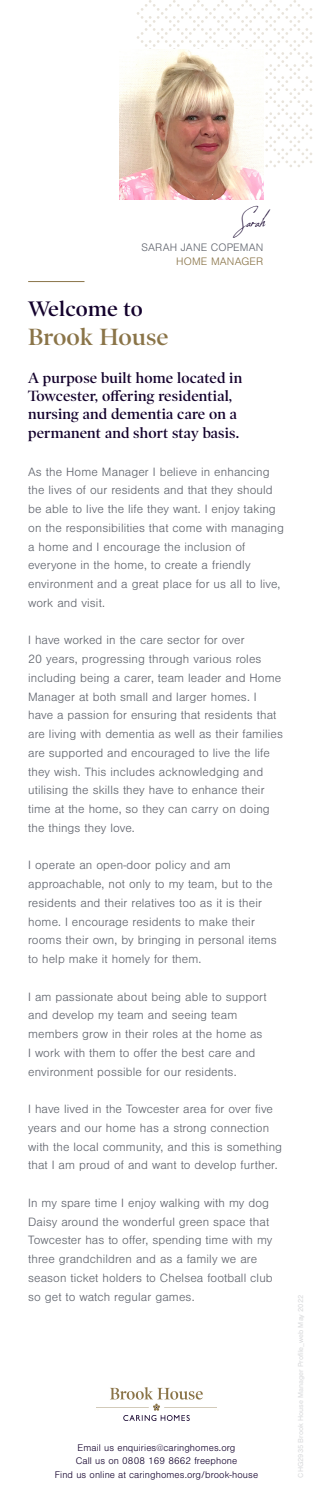
<style>
.page{position:relative;width:313px;height:1500px;background:#fff}
.page>*{position:absolute;margin:0;border:0;box-sizing:border-box;transform-origin:0 0}
.t1{font:600 23.75px "Poynter OS Disp";letter-spacing:.01em;color:#8a7448}
.t2{font:600 21.25px "Poynter OS Disp";letter-spacing:.01em;color:#13002c}
.t3{font:600 15px/18.2px "Poynter OS Disp";letter-spacing:.01em;color:#13002c}
.t4{font:300 12.5px/18.8px "Nimbus San";letter-spacing:.01em;color:#60646d}
.t5{font:12.5px "Allison Tessa Extraexpanded Extra";color:#13002c}
.t6{font:300 11.25px/13.5px "Nimbus San";letter-spacing:.01em;color:#60646d;text-align:right}
.t7{font:300 10px "Nimbus San";letter-spacing:.01em;color:#13002c}
.t8{font:7.5px "Nimbus San";color:#d9dadc}
.s1{color:#8a7448}
</style>
<div class="page">
<hr style="left:28px;top:281px;width:56px;height:1px;background:#8a7448">
<svg style="left:137px;top:0;width:175px;height:167px"></svg>
<img style="left:119px;top:49px;width:144px;height:150px">
<img style="left:96px;top:1387px;width:121px;height:33px">
<p class="t5" style="left:237px;top:217px;width:35px">Sarah</p>
<p class="t6" style="left:141px;top:241px;width:123px">SARAH JANE COPEMAN<br><span class="s1">HOME MANAGER</span></p>
<p class="t2" style="left:28px;top:297px;width:116px">Welcome to</p>
<p class="t1" style="left:28px;top:324px;width:142px">Brook House</p>
<p class="t3" style="left:28px;top:369px;width:215px">A purpose built home located in<br>Towcester, offering residential, nursing and dementia care on a permanent and short stay basis.</p>
<p class="t4" style="left:28px;top:462px;width:257px">As the Home Manager I believe in enhancing the lives of our residents and that they should be able to live the life they want. I enjoy taking on the responsibilities that come with managing a home and I encourage the inclusion of everyone in the home, to create a friendly environment and a great place for us all to live, work and visit.</p>
<p class="t4" style="left:28px;top:631px;width:256px">I have worked in the care sector for over<br>20 years, progressing through various roles including being a carer, team leader and Home Manager at both small and larger homes. I have a passion for ensuring that residents that are living with dementia as well as their families are supported and encouraged to live the life they wish. This includes acknowledging and utilising the skills they have to enhance their time at the home, so they can carry on doing the things they love.</p>
<p class="t4" style="left:28px;top:856px;width:250px">I operate an open-door policy and am approachable, not only to my team, but to the residents and their relatives too as it is their home. I encourage residents to make their rooms their own, by bringing in personal items to help make it homely for them.</p>
<p class="t4" style="left:28px;top:987px;width:240px">I am passionate about being able to support and develop my team and seeing team members grow in their roles at the home as I work with them to offer the best care and environment possible for our residents.</p>
<p class="t4" style="left:28px;top:1100px;width:255px">I have lived in the Towcester area for over five years and our home has a strong connection with the local community, and this is something that I am proud of and want to develop further.</p>
<p class="t4" style="left:28px;top:1194px;width:246px">In my spare time I enjoy walking with my dog Daisy around the wonderful green space that Towcester has to offer, spending time with my three grandchildren and as a family we are season ticket holders to Chelsea football club so get to watch regular games.</p>
<p class="t7" style="left:77px;top:1442px;width:159px">Email us enquiries@caringhomes.org</p>
<p class="t7" style="left:76px;top:1456px;width:163px">Call us on 0808 169 8662 freephone</p>
<p class="t7" style="left:55px;top:1469px;width:204px">Find us online at caringhomes.org/brook-house</p>
<p class="t8" style="left:296px;top:1478px;width:184px;rotate:-90deg">CHG2935 Brook House Manager Profile_web May 2022</p>
</div>
